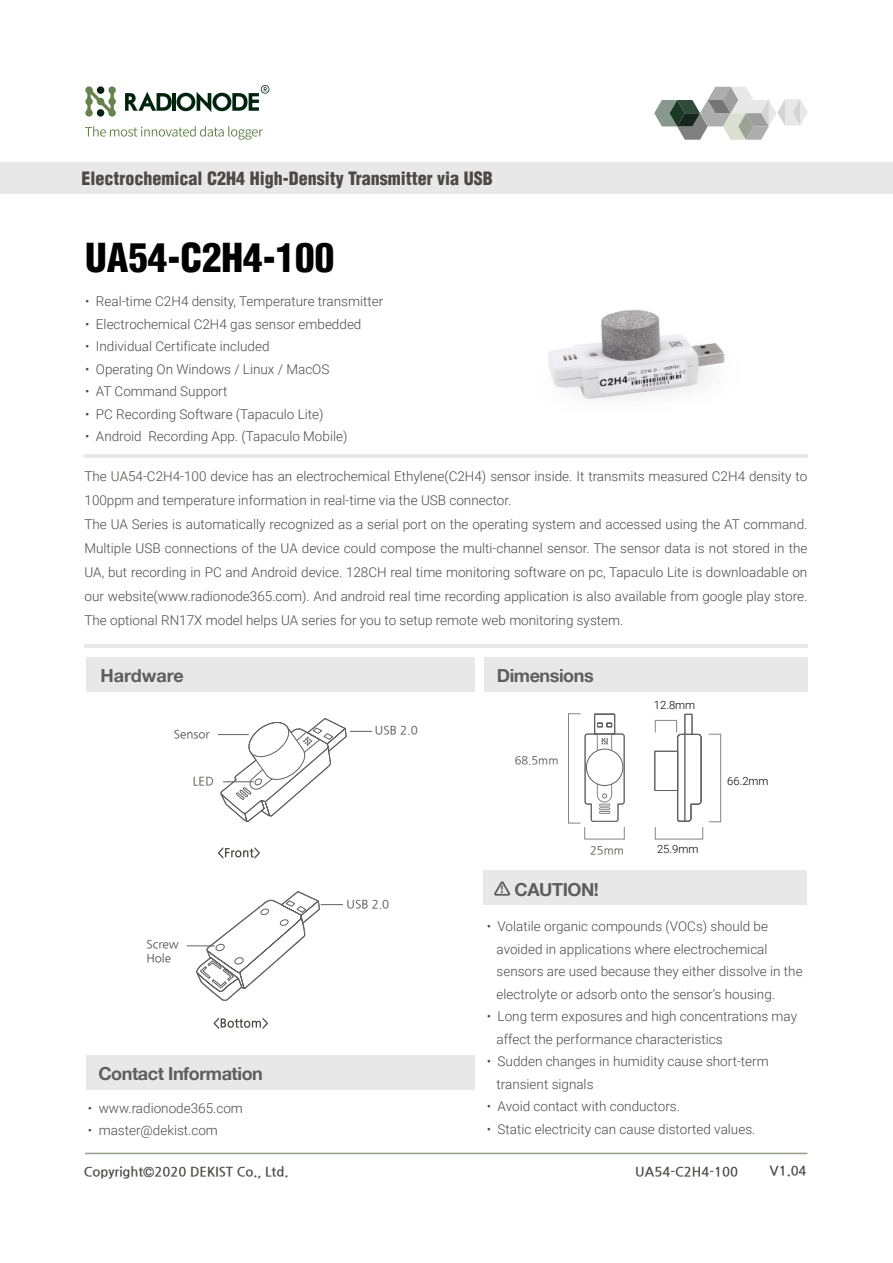
<style>
.page{position:relative;width:893px;height:1263px;background:#fff}
.page>*{position:absolute;margin:0;border:0;box-sizing:border-box;transform-origin:0 0}
.t1{font:900 condensed 39px "Helvetica";color:#000}
.t2{font:900 condensed 18px "Helvetica";color:#4c4948}
.t3{font:700 18px "Helvetica 75";letter-spacing:-.025em;color:#5e5e5e}
.t4{font:700 18px "Helvetica 75";color:#5e5e5e}
.t5{font:300 13.5px/24px "Roboto";color:#4c4948}
.t6{font:700 13.2px "Nanum Gothic";color:#4c4948}
.t7{font:11.7px/14px "Nanum Gothic";color:#4d4a47}
.t8{font:300 11.25px "Roboto";color:#000}
.t9{font:11.1px "Nanum Gothic";color:#4d4a47}
.s1{font-size:10.8px}
</style>
<div class="page">
<div style="left:0;top:163px;width:893px;height:31px;background:#e8e8e8"></div>
<svg style="left:85px;top:126px;width:178px;height:14px"></svg>
<svg style="left:85px;top:86px;width:31px;height:31px"></svg>
<svg style="left:125px;top:85px;width:144px;height:27px"></svg>
<svg style="left:654px;top:87px;width:154px;height:53px"></svg>
<hr style="left:85px;top:1153px;width:722px;height:1px;background:#99a18f">
<hr style="left:85px;top:454px;width:723px;height:3px;background:#e8e8e8">
<hr style="left:85px;top:644px;width:723px;height:3px;background:#e8e8e8">
<img style="left:548px;top:309px;width:177px;height:91px">
<div style="left:86px;top:657px;width:389px;height:35px;background:#e8e8e8"></div>
<div style="left:484px;top:657px;width:324px;height:35px;background:#e8e8e8"></div>
<div style="left:86px;top:1055px;width:389px;height:35px;background:#e8e8e8"></div>
<div style="left:483px;top:870px;width:324px;height:35px;background:#e8e8e8"></div>
<svg style="left:494px;top:881px;width:17px;height:15px"></svg>
<div style="left:708px;top:734px;width:13px;height:88px;border:1px solid #858585"></div>
<svg style="left:568px;top:713px;width:135px;height:126px"></svg>
<div style="left:586px;top:749px;width:37px;height:36px;background:#fff;border-radius:50%"></div>
<div style="left:586px;top:749px;width:37px;height:37px;border:1px solid #616161;border-radius:50%"></div>
<svg style="left:218px;top:847px;width:42px;height:12px"></svg>
<svg style="left:214px;top:1017px;width:54px;height:12px"></svg>
<svg style="left:220px;top:718px;width:152px;height:104px"></svg>
<hr style="left:223px;top:781px;width:31px;height:1px;background:#616161">
<hr style="left:218px;top:734px;width:31px;height:1px;background:#616161">
<svg style="left:187px;top:891px;width:156px;height:110px"></svg>
<h2 class="t2" style="left:82px;top:167px;width:413px">Electrochemical C2H4 High-Density Transmitter via USB</h2>
<h1 class="t1" style="left:85px;top:233px;width:251px">UA54-C2H4-100</h1>
<p class="t5" style="left:85px;top:289px;width:300px">• Real-time C2H4 density, Temperature transmitter</p>
<p class="t5" style="left:85px;top:311px;width:278px">• Electrochemical C2H4 gas sensor embedded</p>
<p class="t5" style="left:85px;top:334px;width:186px">• Individual Certificate included</p>
<p class="t5" style="left:85px;top:356px;width:246px">• Operating On Windows / Linux / MacOS</p>
<p class="t5" style="left:85px;top:379px;width:144px">• AT Command Support</p>
<p class="t5" style="left:85px;top:401px;width:240px">• PC Recording Software (Tapaculo Lite)</p>
<p class="t5" style="left:85px;top:424px;width:264px">• Android Recording App. (Tapaculo Mobile)</p>
<p class="t5" style="left:85px;top:464px;width:724px">The UA54-C2H4-100 device has an electrochemical Ethylene(C2H4) sensor inside. It transmits measured C2H4 density to 100ppm and temperature information in real-time via the USB connector.<br>The UA Series is automatically recognized as a serial port on the operating system and accessed using the AT command.<br>Multiple USB connections of the UA device could compose the multi-channel sensor. The sensor data is not stored in the UA, but recording in PC and Android device. 128CH real time monitoring software on pc, Tapaculo Lite is downloadable on our website(www.radionode365.com). And android real time recording application is also available from google play store.<br>The optional RN17X model helps UA series for you to setup remote web monitoring system.</p>
<h2 class="t4" style="left:100px;top:664px;width:85px">Hardware</h2>
<p class="t7" style="left:174px;top:727px;width:37px">Sensor</p>
<p class="t7" style="left:193px;top:774px;width:22px">LED</p>
<p class="t7" style="left:146px;top:937px;width:34px">Screw<br>Hole</p>
<h2 class="t3" style="left:98px;top:1062px;width:166px">Contact Information</h2>
<p class="t5" style="left:88px;top:1095px;width:157px">• www.radionode365.com</p>
<p class="t5" style="left:88px;top:1118px;width:132px">• master@dekist.com</p>
<p class="t7" style="left:375px;top:724px;width:44px">USB 2.0</p>
<p class="t7" style="left:347px;top:897px;width:44px">USB 2.0</p>
<h2 class="t3" style="left:497px;top:664px;width:98px">Dimensions</h2>
<p class="t9" style="left:515px;top:755px;width:45px">68.5mm</p>
<p class="t9" style="left:590px;top:845px;width:35px">25mm</p>
<p class="t8" style="left:654px;top:697px;width:43px">12.8mm</p>
<p class="t8" style="left:657px;top:841px;width:43px">25.9mm</p>
<p class="t8" style="left:727px;top:773px;width:43px">66.2mm</p>
<h2 class="t3" style="left:501px;top:878px;width:100px"><span class="s1">!</span> CAUTION!</h2>
<p class="t5" style="left:496px;top:915px;width:308px;line-height:22.5px;text-indent:-10px">• Volatile organic compounds (VOCs) should be avoided in applications where electrochemical sensors are used because they either dissolve in the electrolyte or adsorb onto the sensor’s housing.</p>
<p class="t5" style="left:496px;top:1005px;width:302px;line-height:22.5px;text-indent:-10px">• Long term exposures and high concentrations may affect the performance characteristics</p>
<p class="t5" style="left:496px;top:1050px;width:274px;line-height:22.5px;text-indent:-10px">• Sudden changes in humidity cause short-term transient signals</p>
<p class="t5" style="left:487px;top:1094px;width:195px">• Avoid contact with conductors.</p>
<p class="t5" style="left:487px;top:1117px;width:270px">• Static electricity can cause distorted values.</p>
<p class="t6" style="left:84px;top:1165px;width:206px">Copyright©2020 DEKIST Co., Ltd.</p>
<p class="t6" style="left:635px;top:1165px;width:104px">UA54-C2H4-100</p>
<p class="t6" style="left:770px;top:1164px;width:38px">V1.04</p>
</div>
